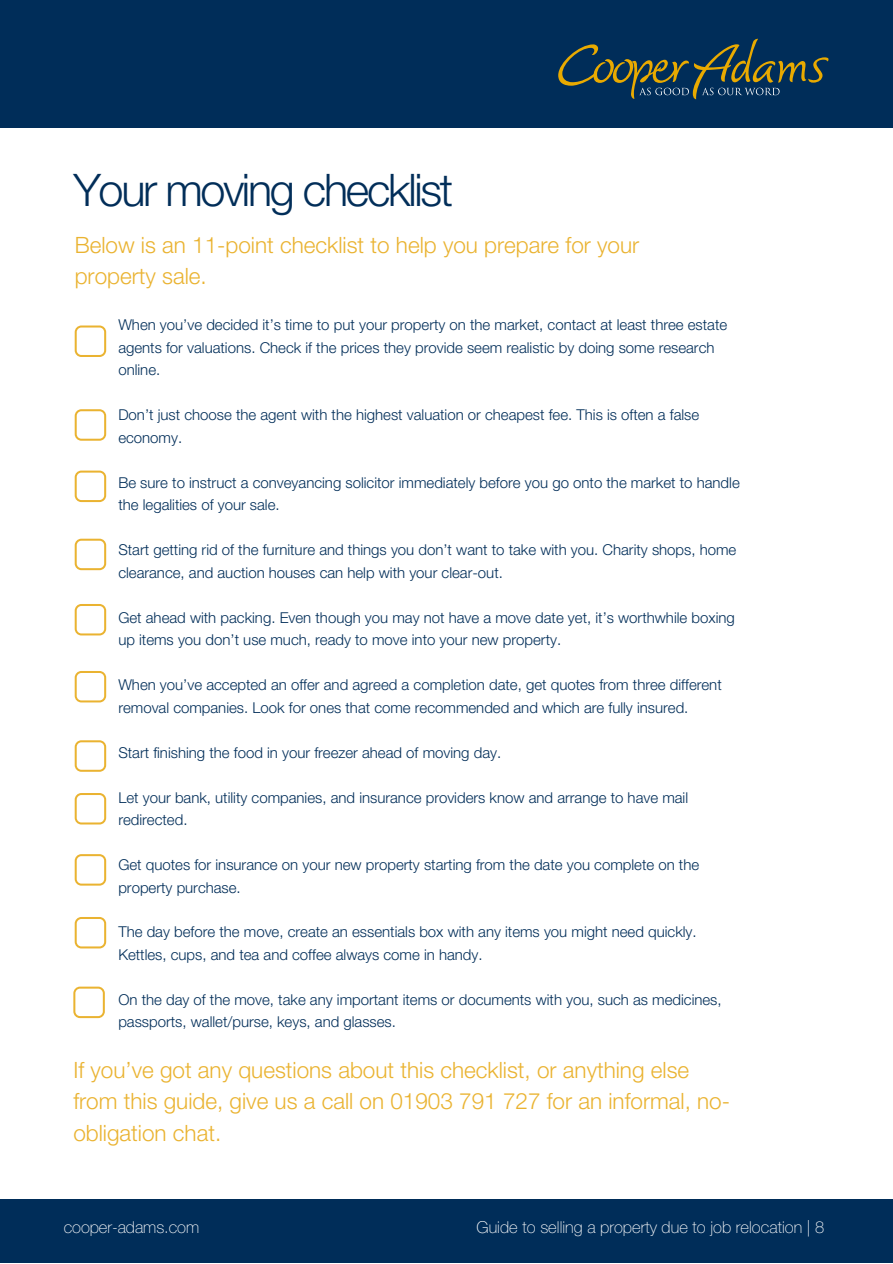
<style>
.page{position:relative;width:893px;height:1264px;background:#fff}
.page>*{position:absolute;margin:0;border:0;box-sizing:border-box;transform-origin:0 0}
.t1{font:300 45px "Helvetica Neue LT Std";letter-spacing:-.05em;color:#022e59}
.t2{font:300 22.5px/31.5px "Helvetica Neue LT Std";color:#eab331}
.t3{font:100 16.5px "Helvetica Neue LT Std";color:#fff}
.t4{font:300 15px/22.5px "Helvetica Neue LT Std";color:#022e59}
</style>
<div class="page">
<svg style="left:75px;top:325px;width:31px;height:32px"></svg>
<svg style="left:75px;top:409px;width:31px;height:32px"></svg>
<svg style="left:75px;top:470px;width:31px;height:32px"></svg>
<svg style="left:75px;top:538px;width:31px;height:32px"></svg>
<svg style="left:75px;top:604px;width:31px;height:31px"></svg>
<svg style="left:75px;top:671px;width:31px;height:31px"></svg>
<svg style="left:75px;top:917px;width:31px;height:31px"></svg>
<svg style="left:75px;top:740px;width:31px;height:31px"></svg>
<svg style="left:75px;top:793px;width:31px;height:31px"></svg>
<svg style="left:75px;top:854px;width:31px;height:31px"></svg>
<svg style="left:73px;top:986px;width:32px;height:32px"></svg>
<div style="left:0;top:0;width:892px;height:127px;background:#002d59"></div>
<svg style="left:558px;top:39px;width:271px;height:60px"></svg>
<div style="left:0;top:1198px;width:892px;height:64px;background:#002d59"></div>
<h1 class="t1" style="left:73px;top:173px;width:381px">Your moving checklist</h1>
<h2 class="t2" style="left:75px;top:232px;width:566px">Below is an 11-point checklist to help you prepare for your property sale.</h2>
<p class="t4" style="left:118px;top:316px;width:610px">When you’ve decided it’s time to put your property on the market, contact at least three estate agents for valuations. Check if the prices they provide seem realistic by doing some research online.</p>
<p class="t4" style="left:118px;top:406px;width:582px">Don’t just choose the agent with the highest valuation or cheapest fee. This is often a false economy.</p>
<p class="t4" style="left:118px;top:473px;width:623px">Be sure to instruct a conveyancing solicitor immediately before you go onto the market to handle the legalities of your sale.</p>
<p class="t4" style="left:118px;top:540px;width:619px">Start getting rid of the furniture and things you don’t want to take with you. Charity shops, home clearance, and auction houses can help with your clear-out.</p>
<p class="t4" style="left:118px;top:608px;width:618px">Get ahead with packing. Even though you may not have a move date yet, it’s worthwhile boxing up items you don’t use much, ready to move into your new property.</p>
<p class="t4" style="left:118px;top:675px;width:605px">When you’ve accepted an offer and agreed a completion date, get quotes from three different removal companies. Look for ones that come recommended and which are fully insured.</p>
<p class="t4" style="left:118px;top:743px;width:384px">Start finishing the food in your freezer ahead of moving day.</p>
<p class="t4" style="left:118px;top:788px;width:571px">Let your bank, utility companies, and insurance providers know and arrange to have mail redirected.</p>
<p class="t4" style="left:118px;top:855px;width:582px">Get quotes for insurance on your new property starting from the date you complete on the property purchase.</p>
<p class="t4" style="left:118px;top:923px;width:580px">The day before the move, create an essentials box with any items you might need quickly.<br>Kettles, cups, and tea and coffee always come in handy.</p>
<p class="t4" style="left:118px;top:990px;width:604px">On the day of the move, take any important items or documents with you, such as medicines, passports, wallet/purse, keys, and glasses.</p>
<h2 class="t2" style="left:73px;top:1057px;width:658px">If you’ve got any questions about this checklist, or anything else from this guide, give us a call on 01903 791 727 for an informal, no&shy;obligation chat.</h2>
<p class="t3" style="left:64px;top:1220px;width:137px">cooper-adams.com</p>
<p class="t3" style="left:476px;top:1220px;width:349px">Guide to selling a property due to job relocation | 8</p>
</div>
